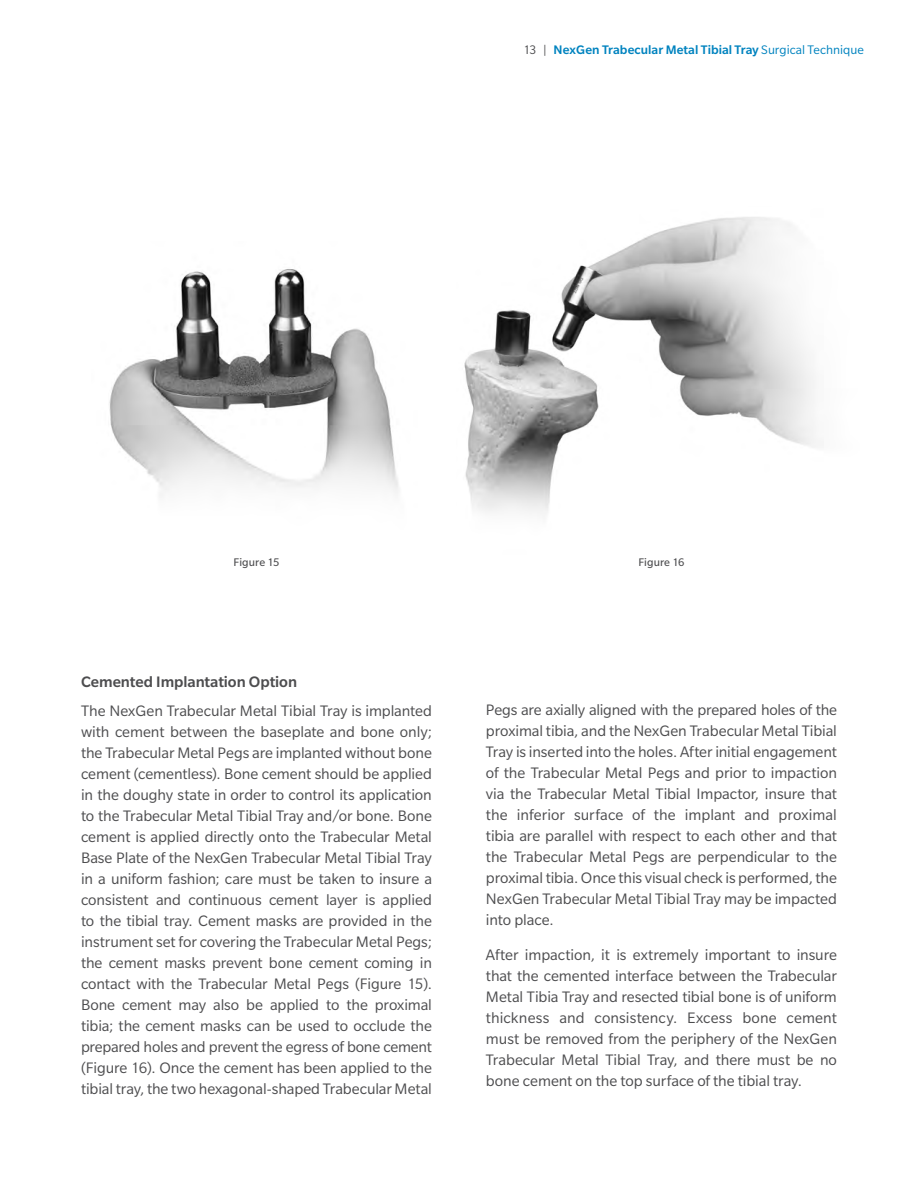
<style>
.page{position:relative;width:918px;height:1188px;background:#fff}
.page>*{position:absolute;margin:0;border:0;box-sizing:border-box;transform-origin:0 0}
.t1{font:16.5px/21px "Slate Pro";letter-spacing:-.005em;color:#4d4d4f;text-align:justify}
.t2{font:500 16.5px "Slate Pro";letter-spacing:-.005em;color:#4d4d4f}
.t3{font:500 13.5px "Slate Pro";letter-spacing:.005em;color:#0083bf}
.t4{font:12px "Slate Pro";letter-spacing:.005em;color:#4d4d4f}
.s1{font-weight:400;color:#4d4d4f}
.s2{font-weight:400}
</style>
<div class="page">
<img style="left:464px;top:217px;width:352px;height:297px">
<img style="left:109px;top:269px;width:289px;height:227px">
<p class="t3" style="left:523px;top:42px;width:342px"><span class="s1">13 |</span> NexGen Trabecular Metal Tibial Tray <span class="s2">Surgical Technique</span></p>
<p class="t4" style="left:234px;top:556px;width:48px">Figure 15</p>
<p class="t4" style="left:638px;top:556px;width:48px">Figure 16</p>
<p class="t2" style="left:81px;top:673px;width:218px">Cemented Implantation Option</p>
<p class="t1" style="left:81px;top:700px;width:353px">The NexGen Trabecular Metal Tibial Tray is implanted with cement between the baseplate and bone only; the Trabecular Metal Pegs are implanted without bone cement (cementless). Bone cement should be applied in the doughy state in order to control its application to the Trabecular Metal Tibial Tray and/or bone. Bone cement is applied directly onto the Trabecular Metal Base Plate of the NexGen Trabecular Metal Tibial Tray in a uniform fashion; care must be taken to insure a consistent and continuous cement layer is applied to the tibial tray. Cement masks are provided in the instrument set for covering the Trabecular Metal Pegs; the cement masks prevent bone cement coming in contact with the Trabecular Metal Pegs (Figure 15).<br>Bone cement may also be applied to the proximal tibia; the cement masks can be used to occlude the prepared holes and prevent the egress of bone cement (Figure 16). Once the cement has been applied to the tibial tray, the two hexagonal-shaped Trabecular Metal</p>
<p class="t1" style="left:486px;top:700px;width:353px">Pegs are axially aligned with the prepared holes of the proximal tibia, and the NexGen Trabecular Metal Tibial Tray is inserted into the holes. After initial engagement of the Trabecular Metal Pegs and prior to impaction via the Trabecular Metal Tibial Impactor, insure that the inferior surface of the implant and proximal tibia are parallel with respect to each other and that the Trabecular Metal Pegs are perpendicular to the proximal tibia. Once this visual check is performed, the NexGen Trabecular Metal Tibial Tray may be impacted into place.</p>
<p class="t1" style="left:486px;top:944px;width:353px">After impaction, it is extremely important to insure that the cemented interface between the Trabecular Metal Tibia Tray and resected tibial bone is of uniform thickness and consistency. Excess bone cement must be removed from the periphery of the NexGen Trabecular Metal Tibial Tray, and there must be no bone cement on the top surface of the tibial tray.</p>
</div>
